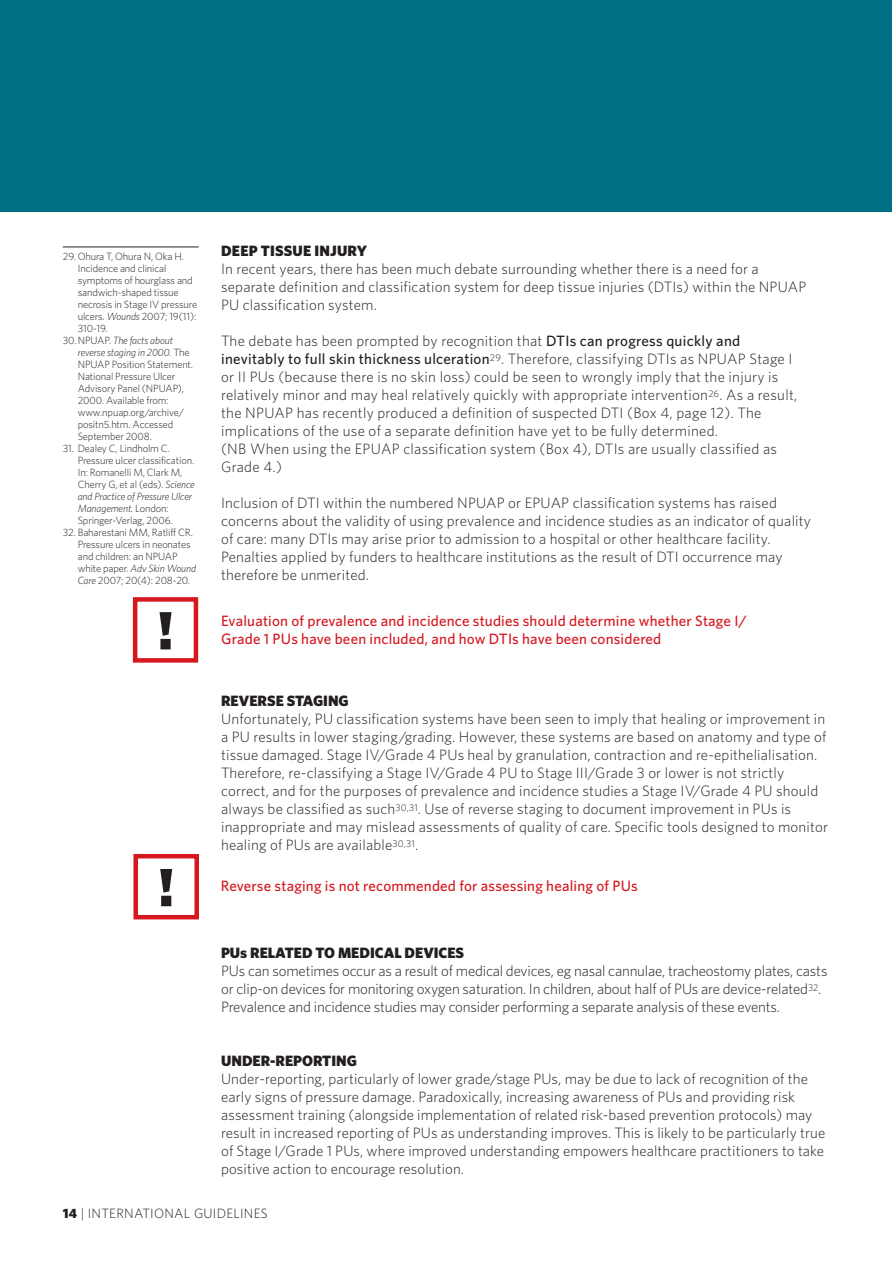
<style>
.page{position:relative;width:893px;height:1263px;background:#fff}
.page>*{position:absolute;margin:0;border:0;box-sizing:border-box;transform-origin:0 0}
.t1{font:900 54px "Whitney";color:#231f20}
.t2{font:300 15px/18px "Whitney";letter-spacing:.01em;color:#231f20}
.t3{font:300 15px/18px "Whitney";letter-spacing:-.01em;color:#231f20}
.t4{font:500 15px "Whitney";letter-spacing:.01em;color:#d5171f}
.t5{font:900 15px "Whitney";color:#231f20}
.t6{font:300 13.5px "Whitney";letter-spacing:.02em;color:#231f20}
.t7{font:300 10.5px/12px "Whitney";letter-spacing:-.015em;color:#231f20}
.t8{font:italic 300 10.5px "Whitney";letter-spacing:-.01em;color:#231f20}
.s1{font-style:italic}
.s2{font-style:normal}
.s3{font-weight:500}
.s4{font-weight:900}
</style>
<div class="page">
<div style="left:0;top:0;width:891px;height:212px;background:#007184"></div>
<div style="left:133px;top:854px;width:66px;height:65px;border:4px solid #d5171f"></div>
<hr style="left:63px;top:247px;width:136px;height:1px;background:#231f20">
<div style="left:133px;top:597px;width:65px;height:66px;border:4px solid #d5171f"></div>
<p class="t7" style="left:63px;top:251px;width:122px">29. Ohura T, Ohura N, Oka H.</p>
<p class="t7" style="left:78px;top:263px;width:90px">Incidence and clinical</p>
<p class="t7" style="left:78px;top:275px;width:117px">symptoms of hourglass and</p>
<p class="t7" style="left:78px;top:287px;width:102px">sandwich-shaped tissue</p>
<p class="t7" style="left:78px;top:299px;width:121px">necrosis in Stage IV pressure</p>
<p class="t7" style="left:78px;top:311px;width:120px">ulcers. <span class="s1">Wounds</span> 2007; 19(11):</p>
<p class="t7" style="left:78px;top:323px;width:32px">310-19.</p>
<p class="t8" style="left:63px;top:336px;width:112px"><span class="s2">30.NPUAP.</span> The facts about</p>
<p class="t8" style="left:78px;top:348px;width:113px">reverse staging in 2000. <span class="s2">The</span></p>
<p class="t7" style="left:78px;top:359px;width:117px">NPUAP Position Statement.</p>
<p class="t7" style="left:78px;top:371px;width:99px">National Pressure Ulcer</p>
<p class="t7" style="left:78px;top:383px;width:108px">Advisory Panel (NPUAP),</p>
<p class="t7" style="left:78px;top:395px;width:92px">2000. Available from:</p>
<p class="t7" style="left:78px;top:407px;width:108px">www.npuap.org/archive/</p>
<p class="t7" style="left:78px;top:419px;width:97px">positn5.htm. Accessed</p>
<p class="t7" style="left:78px;top:431px;width:76px">September 2008.</p>
<p class="t7" style="left:78px;top:443px;width:119px;text-indent:-15px">31. Dealey C, Lindholm C.<br>Pressure ulcer classification.<br>In: Romanelli M, Clark M,<br>Cherry G, et al (eds). <span class="s1">Science and Practice of Pressure Ulcer<br>Management.</span> London:<br>Springer-Verlag, 2006.</p>
<p class="t7" style="left:78px;top:527px;width:120px;text-indent:-15px">32. Baharestani MM, Ratliff CR.<br>Pressure ulcers in neonates and children: an NPUAP white paper. <span class="s1">Adv Skin Wound<br>Care</span> 2007; 20(4): 208-20.</p>
<h1 class="t1" style="left:157px;top:610px;width:18px">!</h1>
<h1 class="t1" style="left:158px;top:867px;width:18px">!</h1>
<p class="t5" style="left:221px;top:245px;width:147px">DEEP TISSUE INJURY</p>
<p class="t2" style="left:221px;top:261px;width:586px">In recent years, there has been much debate surrounding whether there is a need for a separate definition and classification system for deep tissue injuries (DTIs) within the NPUAP<br>PU classification system.</p>
<p class="t2" style="left:221px;top:333px;width:577px">The debate has been prompted by recognition that <span class="s3">DTIs can progress quickly and inevitably to full skin thickness ulceration</span><sup>29</sup>. Therefore, classifying DTIs as NPUAP Stage I or II PUs (because there is no skin loss) could be seen to wrongly imply that the injury is relatively minor and may heal relatively quickly with appropriate intervention<sup>26</sup>. As a result, the NPUAP has recently produced a definition of suspected DTI (Box 4, page 12). The implications of the use of a separate definition have yet to be fully determined.<br>(NB When using the EPUAP classification system (Box 4), DTIs are usually classified as Grade 4.)</p>
<p class="t2" style="left:221px;top:495px;width:591px">Inclusion of DTI within the numbered NPUAP or EPUAP classification systems has raised concerns about the validity of using prevalence and incidence studies as an indicator of quality of care: many DTIs may arise prior to admission to a hospital or other healthcare facility.<br>Penalties applied by funders to healthcare institutions as the result of DTI occurrence may therefore be unmerited.</p>
<p class="t4" style="left:221px;top:615px;width:527px">Evaluation of prevalence and incidence studies should determine whether Stage I/</p>
<p class="t4" style="left:221px;top:633px;width:441px">Grade 1 PUs have been included, and how DTIs have been considered</p>
<p class="t5" style="left:221px;top:695px;width:129px">REVERSE STAGING</p>
<p class="t2" style="left:221px;top:711px;width:608px">Unfortunately, PU classification systems have been seen to imply that healing or improvement in a PU results in lower staging/grading. However, these systems are based on anatomy and type of tissue damaged. Stage IV/Grade 4 PUs heal by granulation, contraction and re-epithelialisation.<br>Therefore, re-classifying a Stage IV/Grade 4 PU to Stage III/Grade 3 or lower is not strictly correct, and for the purposes of prevalence and incidence studies a Stage IV/Grade 4 PU should always be classified as such<sup>30,31</sup>. Use of reverse staging to document improvement in PUs is inappropriate and may mislead assessments of quality of care. Specific tools designed to monitor healing of PUs are available<sup>30,31</sup>.</p>
<p class="t4" style="left:221px;top:880px;width:418px">Reverse staging is not recommended for assessing healing of PUs</p>
<p class="t5" style="left:221px;top:947px;width:244px">PUs RELATED TO MEDICAL DEVICES</p>
<p class="t3" style="left:221px;top:963px;width:608px">PUs can sometimes occur as a result of medical devices, eg nasal cannulae, tracheostomy plates, casts or clip-on devices for monitoring oxygen saturation. In children, about half of PUs are device-related<sup>32</sup>.<br>Prevalence and incidence studies may consider performing a separate analysis of these events.</p>
<p class="t5" style="left:221px;top:1055px;width:137px">UNDER-REPORTING</p>
<p class="t2" style="left:221px;top:1071px;width:605px">Under-reporting, particularly of lower grade/stage PUs, may be due to lack of recognition of the early signs of pressure damage. Paradoxically, increasing awareness of PUs and providing risk assessment training (alongside implementation of related risk-based prevention protocols) may result in increased reporting of PUs as understanding improves. This is likely to be particularly true of Stage I/Grade 1 PUs, where improved understanding empowers healthcare practitioners to take positive action to encourage resolution.</p>
<p class="t6" style="left:63px;top:1209px;width:206px"><span class="s4">14</span> | INTERNATIONAL GUIDELINES</p>
</div>
